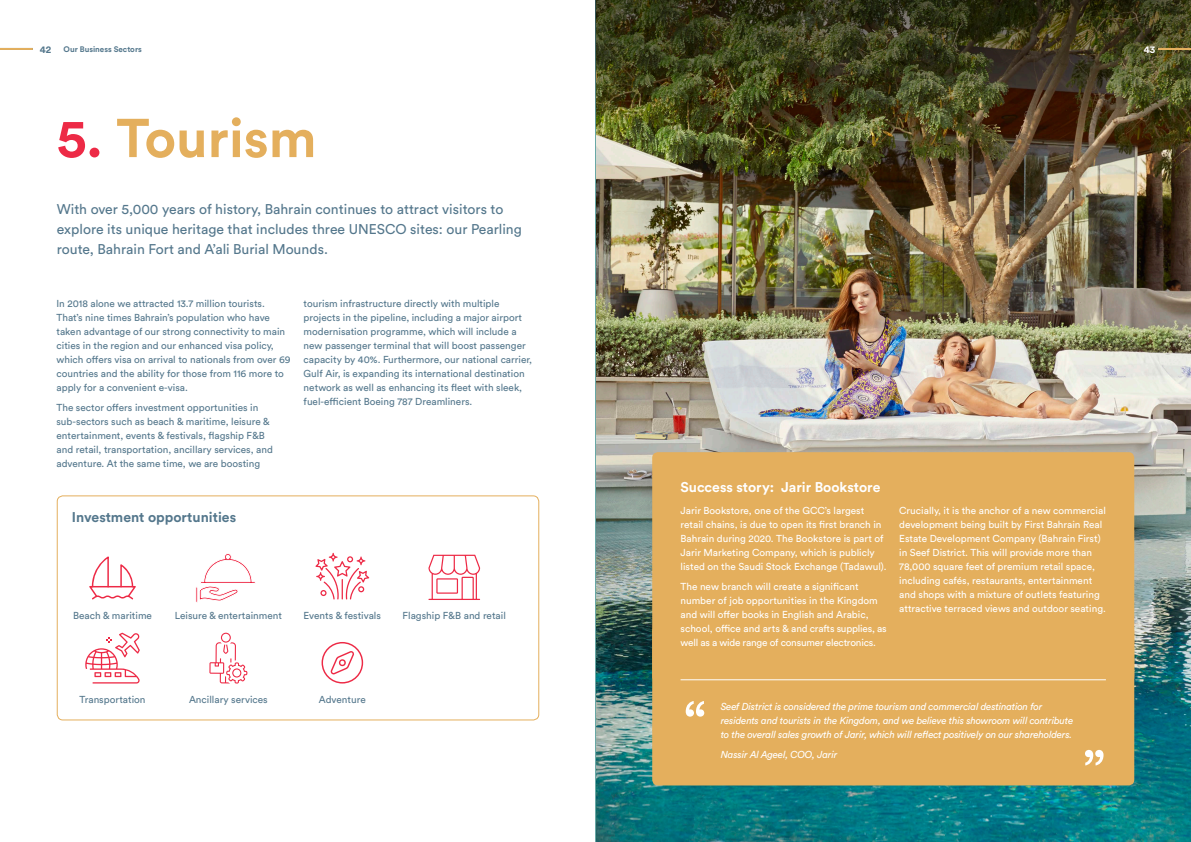
<style>
.page{position:relative;width:1191px;height:842px;background:#fff}
.page>*{position:absolute;margin:0;border:0;box-sizing:border-box;transform-origin:0 0}
.t1{font:60px "Circular Std";color:#fff}
.t2{font:700 54px "Circular Std";color:#e4af5d}
.t3{font:14px/20px "Circular Std";color:#54778c}
.t4{font:700 14px "Circular Std";color:#fff}
.t5{font:700 14px "Circular Std";color:#54778c}
.t6{font:10px/14px "Circular Std";color:#54778c}
.t7{font:10px/14px "Circular Std";color:#fff}
.t8{font:italic 10px/14px "Circular Std";letter-spacing:-.02em;color:#fff}
.t9{font:700 10px "Circular Std";color:#54778c}
.t10{font:700 10px "Circular Std";color:#fff}
.t11{font:700 8px "Circular Std";color:#54778c}
.s1{color:#ed2a46}
</style>
<div class="page">
<img style="left:596px;top:133px;width:595px;height:709px">
<div style="left:652px;top:626px;width:482px;height:159px;background:#e4af5d;border-radius:6px"></div>
<div style="left:652px;top:452px;width:482px;height:230px;background:#e4af5d;border-radius:6px"></div>
<hr style="left:680px;top:679px;width:426px;height:1px;background:#fff">
<div style="left:57px;top:495px;width:482px;height:225px;border:1px solid #e4af5d;border-radius:6px"></div>
<svg style="left:315px;top:553px;width:54px;height:46px"></svg>
<svg style="left:89px;top:556px;width:47px;height:44px"></svg>
<svg style="left:428px;top:555px;width:52px;height:45px"></svg>
<svg style="left:321px;top:642px;width:42px;height:41px"></svg>
<svg style="left:209px;top:633px;width:38px;height:50px"></svg>
<svg style="left:85px;top:633px;width:55px;height:50px"></svg>
<svg style="left:196px;top:554px;width:59px;height:49px"></svg>
<img style="left:595px;top:0;width:596px;height:133px">
<hr style="left:1158px;top:48px;width:33px;height:2px;background:#e4af5d">
<hr style="left:0;top:48px;width:33px;height:2px;background:#e4af5d">
<p class="t9" style="left:40px;top:43px;width:13px">42</p>
<p class="t11" style="left:64px;top:44px;width:80px">Our Business Sectors</p>
<p class="t10" style="left:1143px;top:43px;width:13px">43</p>
<p class="t2" style="left:57px;top:103px;width:261px"><span class="s1">5.</span> Tourism</p>
<p class="t3" style="left:57px;top:199px;width:467px">With over 5,000 years of history, Bahrain continues to attract visitors to explore its unique heritage that includes three UNESCO sites: our Pearling route, Bahrain Fort and A’ali Burial Mounds.</p>
<p class="t6" style="left:57px;top:297px;width:236px">In 2018 alone we attracted 13.7 million tourists.<br>That’s nine times Bahrain’s population who have taken advantage of our strong connectivity to main cities in the region and our enhanced visa policy, which offers visa on arrival to nationals from over 69 countries and the ability for those from 116 more to apply for a convenient e-visa.</p>
<p class="t6" style="left:57px;top:400px;width:218px">The sector offers investment opportunities in sub-sectors such as beach &amp; maritime, leisure &amp; entertainment, events &amp; festivals, flagship F&amp;B and retail, transportation, ancillary services, and adventure. At the same time, we are boosting</p>
<p class="t6" style="left:304px;top:297px;width:230px">tourism infrastructure directly with multiple projects in the pipeline, including a major airport modernisation programme, which will include a new passenger terminal that will boost passenger capacity by 40%. Furthermore, our national carrier, Gulf Air, is expanding its international destination network as well as enhancing its fleet with sleek, fuel-efficient Boeing 787 Dreamliners.</p>
<p class="t5" style="left:72px;top:508px;width:166px">Investment opportunities</p>
<p class="t6" style="left:73px;top:608px;width:80px">Beach &amp; maritime</p>
<p class="t6" style="left:175px;top:608px;width:109px">Leisure &amp; entertainment</p>
<p class="t6" style="left:304px;top:608px;width:79px">Events &amp; festivals</p>
<p class="t6" style="left:403px;top:608px;width:105px">Flagship F&amp;B and retail</p>
<p class="t4" style="left:680px;top:478px;width:201px">Success story: Jarir Bookstore</p>
<p class="t7" style="left:680px;top:504px;width:208px">Jarir Bookstore, one of the GCC’s largest retail chains, is due to open its first branch in Bahrain during 2020. The Bookstore is part of Jarir Marketing Company, which is publicly listed on the Saudi Stock Exchange (Tadawul).</p>
<p class="t7" style="left:680px;top:579px;width:208px">The new branch will create a significant number of job opportunities in the Kingdom and will offer books in English and Arabic, school, office and arts &amp; and crafts supplies, as well as a wide range of consumer electronics.</p>
<p class="t7" style="left:899px;top:504px;width:208px">Crucially, it is the anchor of a new commercial development being built by First Bahrain Real Estate Development Company (Bahrain First) in Seef District. This will provide more than 78,000 square feet of premium retail space, including cafés, restaurants, entertainment and shops with a mixture of outlets featuring attractive terraced views and outdoor seating.</p>
<p class="t6" style="left:79px;top:692px;width:68px">Transportation</p>
<p class="t6" style="left:189px;top:692px;width:80px">Ancillary services</p>
<p class="t6" style="left:319px;top:692px;width:48px">Adventure</p>
<p class="t1" style="left:683px;top:687px;width:25px">“</p>
<p class="t8" style="left:720px;top:699px;width:354px">Seef District is considered the prime tourism and commercial destination for residents and tourists in the Kingdom, and we believe this showroom will contribute to the overall sales growth of Jarir, which will reflect positively on our shareholders.</p>
<p class="t8" style="left:720px;top:747px;width:118px">Nassir Al Ageel, COO, Jarir</p>
<p class="t1" style="left:1082px;top:735px;width:25px">”</p>
</div>
